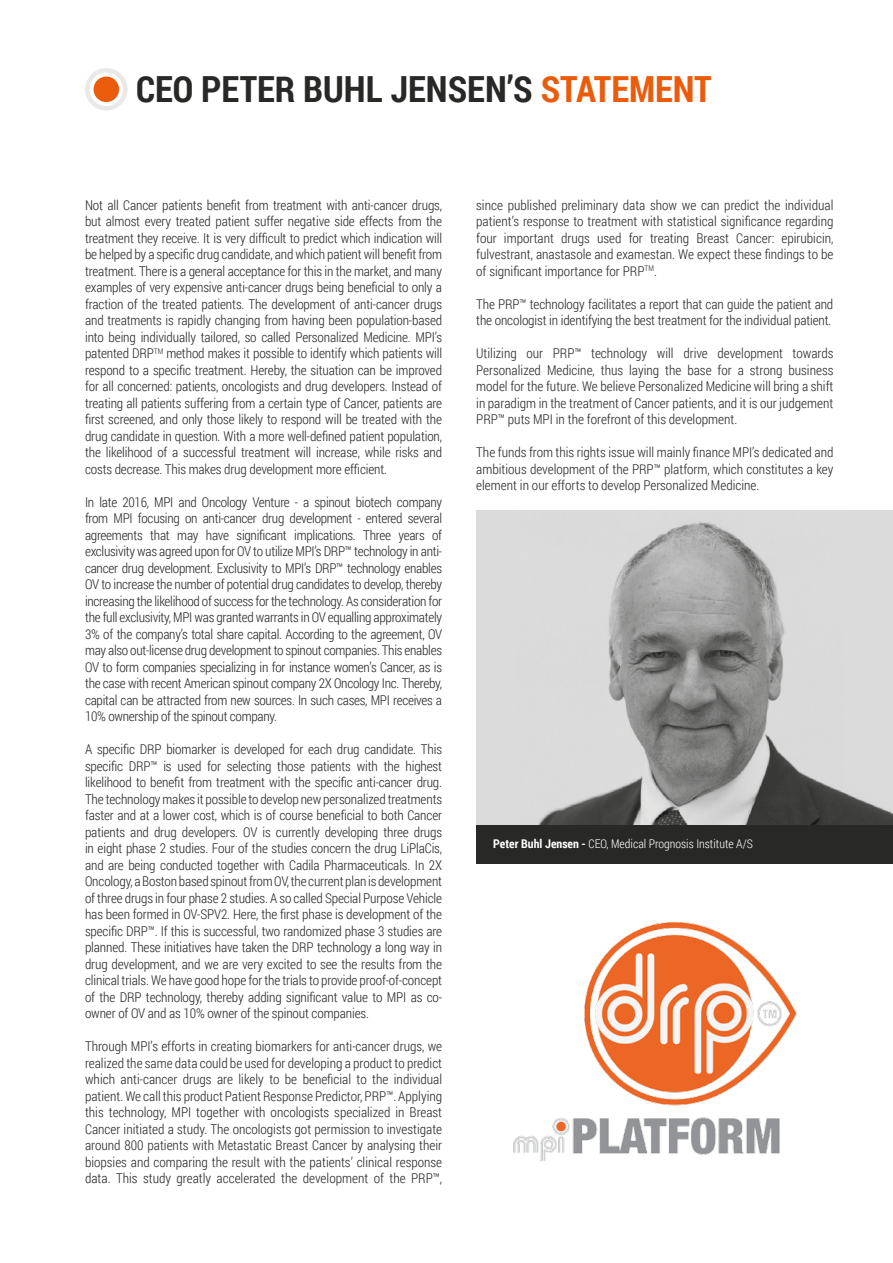
<style>
.page{position:relative;width:893px;height:1263px;background:#fff}
.page>*{position:absolute;margin:0;border:0;box-sizing:border-box;transform-origin:0 0}
.t1{font:700 36px "Roboto Condensed";color:#282827}
.t2{font:300 13.5px/16.5px "Roboto Condensed";letter-spacing:-.01em;color:#282827;text-align:justify}
.t3{font:300 12px "Roboto Condensed";color:#fff}
.s1{color:#ea5b0b}
.s2{font-weight:700}
</style>
<div class="page">
<img style="left:476px;top:510px;width:417px;height:315px">
<div style="left:476px;top:825px;width:417px;height:38px;background:#282827"></div>
<div style="left:94px;top:77px;width:25px;height:25px;background:#ea5b0b;border-radius:50%"></div>
<div style="left:85px;top:68px;width:43px;height:43px;border:4px solid #e9e9e9;border-radius:50%"></div>
<img style="left:513px;top:922px;width:284px;height:239px">
<h1 class="t1" style="left:136px;top:63px;width:577px">CEO PETER BUHL JENSEN’S <span class="s1">STATEMENT</span></h1>
<p class="t2" style="left:85px;top:196px;width:359px">Not all Cancer patients benefit from treatment with anti-cancer drugs, but almost every treated patient suffer negative side effects from the treatment they receive. It is very difficult to predict which indication will be helped by a specific drug candidate, and which patient will benefit from treatment. There is a general acceptance for this in the market, and many examples of very expensive anti-cancer drugs being beneficial to only a fraction of the treated patients. The development of anti-cancer drugs and treatments is rapidly changing from having been population-based into being individually tailored, so called Personalized Medicine. MPI’s patented DRP<sup>TM</sup> method makes it possible to identify which patients will respond to a specific treatment. Hereby, the situation can be improved for all concerned: patients, oncologists and drug developers. Instead of treating all patients suffering from a certain type of Cancer, patients are first screened, and only those likely to respond will be treated with the drug candidate in question. With a more well-defined patient population, the likelihood of a successful treatment will increase, while risks and costs decrease. This makes drug development more efficient.</p>
<p class="t2" style="left:85px;top:493px;width:359px">In late 2016, MPI and Oncology Venture - a spinout biotech company from MPI focusing on anti-cancer drug development - entered several agreements that may have significant implications. Three years of exclusivity was agreed upon for OV to utilize MPI’s DRP™ technology in anti&shy;cancer drug development. Exclusivity to MPI’s DRP™ technology enables OV to increase the number of potential drug candidates to develop, thereby increasing the likelihood of success for the technology. As consideration for the full exclusivity, MPI was granted warrants in OV equalling approximately 3% of the company’s total share capital. According to the agreement, OV may also out-license drug development to spinout companies. This enables OV to form companies specializing in for instance women’s Cancer, as is the case with recent American spinout company 2X Oncology Inc. Thereby, capital can be attracted from new sources. In such cases, MPI receives a 10% ownership of the spinout company.</p>
<p class="t2" style="left:85px;top:741px;width:359px">A specific DRP biomarker is developed for each drug candidate. This specific DRP™ is used for selecting those patients with the highest likelihood to benefit from treatment with the specific anti-cancer drug.<br>The technology makes it possible to develop new personalized treatments faster and at a lower cost, which is of course beneficial to both Cancer patients and drug developers. OV is currently developing three drugs in eight phase 2 studies. Four of the studies concern the drug LiPlaCis, and are being conducted together with Cadila Pharmaceuticals. In 2X Oncology, a Boston based spinout from OV, the current plan is development of three drugs in four phase 2 studies. A so called Special Purpose Vehicle has been formed in OV-SPV2. Here, the first phase is development of the specific DRP™. If this is successful, two randomized phase 3 studies are planned. These initiatives have taken the DRP technology a long way in drug development, and we are very excited to see the results from the clinical trials. We have good hope for the trials to provide proof-of-concept of the DRP technology, thereby adding significant value to MPI as co&shy;owner of OV and as 10% owner of the spinout companies.</p>
<p class="t2" style="left:85px;top:1038px;width:359px">Through MPI’s efforts in creating biomarkers for anti-cancer drugs, we realized the same data could be used for developing a product to predict which anti-cancer drugs are likely to be beneficial to the individual patient. We call this product Patient Response Predictor, PRP™. Applying this technology, MPI together with oncologists specialized in Breast Cancer initiated a study. The oncologists got permission to investigate around 800 patients with Metastatic Breast Cancer by analysing their biopsies and comparing the result with the patients’ clinical response data. This study greatly accelerated the development of the PRP™,</p>
<p class="t2" style="left:476px;top:196px;width:359px">since published preliminary data show we can predict the individual patient’s response to treatment with statistical significance regarding four important drugs used for treating Breast Cancer: epirubicin, fulvestrant, anastasole and examestan. We expect these findings to be of significant importance for PRP<sup>TM</sup>.</p>
<p class="t2" style="left:476px;top:295px;width:359px">The PRP™ technology facilitates a report that can guide the patient and the oncologist in identifying the best treatment for the individual patient.</p>
<p class="t2" style="left:476px;top:345px;width:359px">Utilizing our PRP™ technology will drive development towards Personalized Medicine, thus laying the base for a strong business model for the future. We believe Personalized Medicine will bring a shift in paradigm in the treatment of Cancer patients, and it is our judgement PRP™ puts MPI in the forefront of this development.</p>
<p class="t2" style="left:476px;top:444px;width:359px">The funds from this rights issue will mainly finance MPI’s dedicated and ambitious development of the PRP™ platform, which constitutes a key element in our efforts to develop Personalized Medicine.</p>
<p class="t3" style="left:493px;top:836px;width:261px"><span class="s2">Peter Buhl Jensen -</span> CEO, Medical Prognosis Institute A/S</p>
</div>
